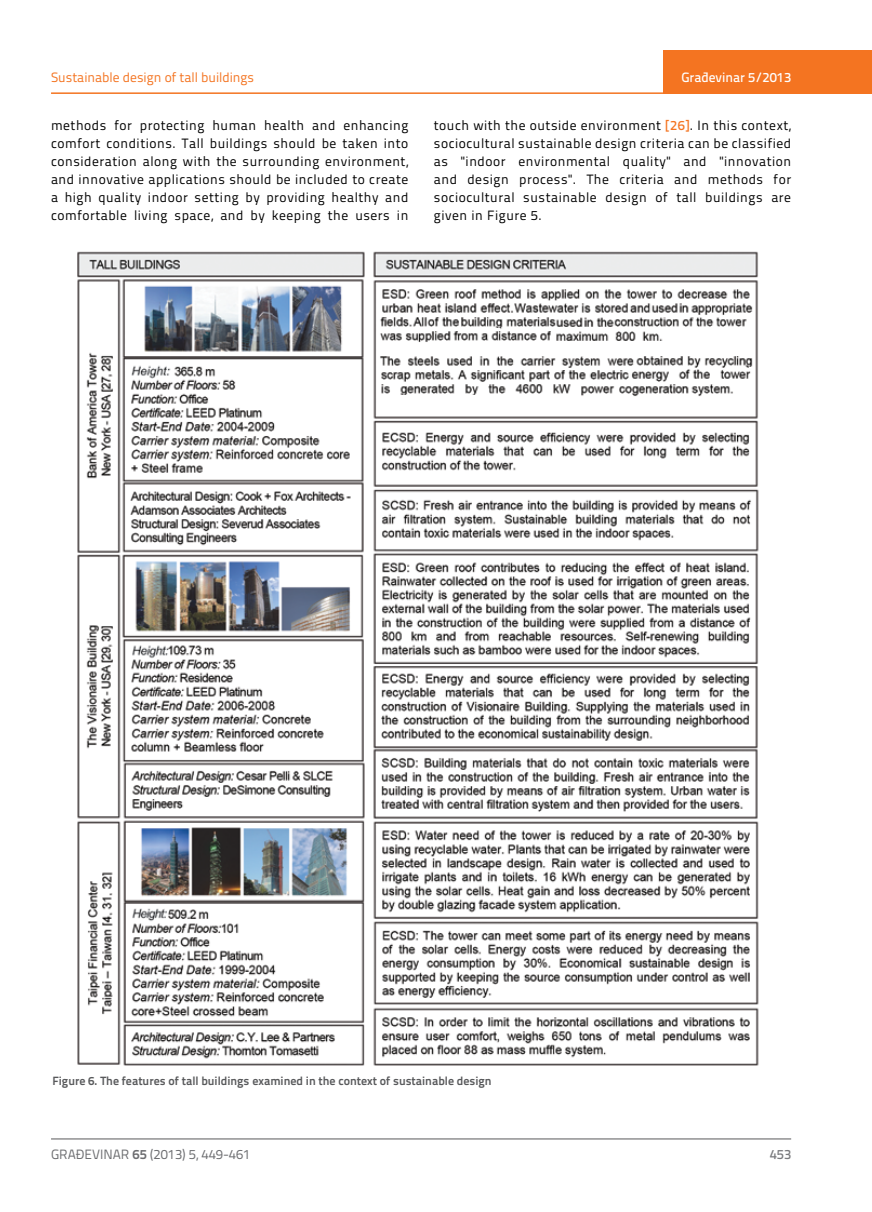
<style>
.page{position:relative;width:872px;height:1212px;background:#fff}
.page>*{position:absolute;margin:0;border:0;box-sizing:border-box;transform-origin:0 0}
.t1{font:13.5px/18px "Titillium Text 22 L";letter-spacing:.04em;color:#000;text-align:justify}
.t2{font:13.5px "Titillium Text 22 L";color:#f47421}
.t3{font:13.5px "Titillium Text 22 L";color:#6d6e71}
.t4{font:500 13.5px "Titillium Text 22 L";color:#fff}
.t5{font:500 13.5px "Titillium Text 22 L";color:#797a7d}
.t6{font:700 12px "Titillium Text 22 L";color:#58595b}
.s1{font-weight:500;color:#f47421}
.s2{font-weight:700}
</style>
<div class="page">
<hr style="left:51px;top:92px;width:821px;height:2px;background:#f47421">
<div style="left:663px;top:50px;width:209px;height:44px;background:#f47421"></div>
<hr style="left:51px;top:1139px;width:740px;height:1px;background:#58595b">
<img style="left:77px;top:251px;width:682px;height:815px">
<p class="t2" style="left:51px;top:68px;width:205px">Sustainable design of tall buildings</p>
<p class="t1" style="left:51px;top:115px;width:359px">methods for protecting human health and enhancing comfort conditions. Tall buildings should be taken into consideration along with the surrounding environment, and innovative applications should be included to create a high quality indoor setting by providing healthy and comfortable living space, and by keeping the users in</p>
<p class="t1" style="left:434px;top:115px;width:359px">touch with the outside environment <span class="s1">[26]</span>. In this context, sociocultural sustainable design criteria can be classified as "indoor environmental quality" and "innovation and design process". The criteria and methods for sociocultural sustainable design of tall buildings are given in Figure 5.</p>
<p class="t4" style="left:681px;top:67px;width:111px">Građevinar 5/2013</p>
<p class="t6" style="left:52px;top:1071px;width:441px">Figure 6. The features of tall buildings examined in the context of sustainable design</p>
<p class="t3" style="left:51px;top:1144px;width:201px">GRAĐEVINAR <span class="s2">65</span> (2013) 5, 449-461</p>
<p class="t5" style="left:769px;top:1144px;width:23px">453</p>
</div>
